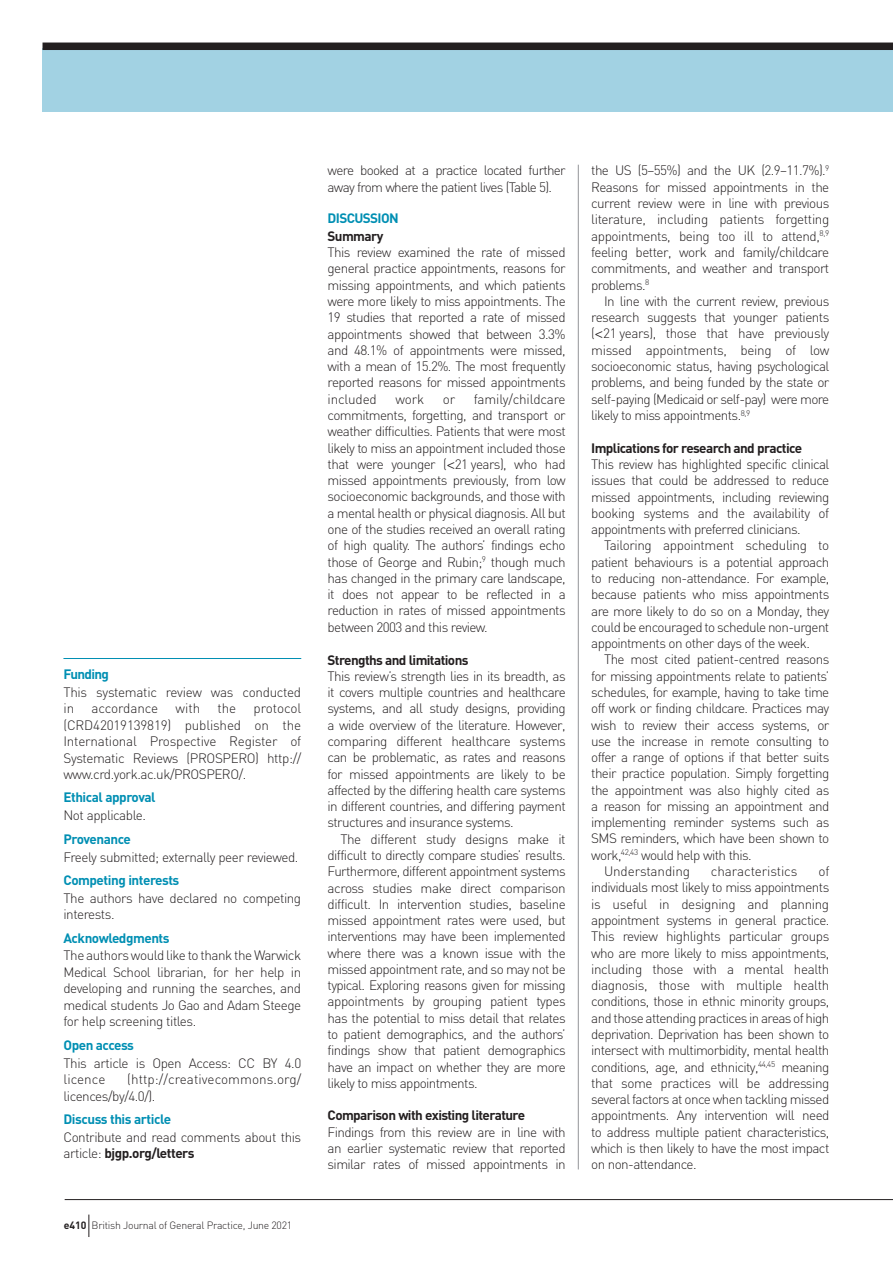
<style>
.page{position:relative;width:893px;height:1263px;background:#fff}
.page>*{position:absolute;margin:0;border:0;box-sizing:border-box;transform-origin:0 0}
.t1{font:300 13.5px/16.4px "DIN";letter-spacing:-.045em;color:#231f20;text-align:justify}
.t2{font:700 13.5px "DIN";letter-spacing:-.035em;color:#008fb3}
.t3{font:700 13.5px "DIN";letter-spacing:-.045em;color:#231f20}
.t4{font:300 13.5px/16.5px "DIN";letter-spacing:.005em;color:#231f20}
.t5{font:300 13.5px/16.5px "DIN";letter-spacing:-.025em;color:#231f20}
.t6{font:300 13.5px "DIN";letter-spacing:-.01em;color:#231f20}
.t7{font:300 13.5px "DIN";letter-spacing:-.005em;color:#231f20}
.t8{font:300 10.5px "DIN";letter-spacing:-.025em;color:#231f20}
.s1{font-weight:700}
.s2{font-family:"Helvetica"}
</style>
<div class="page">
<div style="left:43px;top:48px;width:850px;height:64px;background:#a2d2e3"></div>
<div style="left:43px;top:43px;width:850px;height:7px;background:#231f20"></div>
<hr style="left:578px;top:165px;width:1px;height:1004px;background:#939598">
<hr style="left:63px;top:658px;width:238px;height:1px;background:#008fb3">
<svg style="left:88px;top:1214px;width:1px;height:23px"></svg>
<hr style="left:65px;top:1199px;width:828px;height:1px;background:#231f20">
<p class="t2" style="left:63px;top:665px;width:47px">Funding</p>
<p class="t5" style="left:63px;top:683px;width:239px">This systematic review was conducted in</p>
<p class="t1" style="left:63px;top:700px;width:239px;text-indent:190px">protocol (CRD42019139819) published on the International Prospective Register of Systematic Reviews (PROSPERO) http:// www.crd.york.ac.uk/PROSPERO/.</p>
<p class="t2" style="left:63px;top:789px;width:94px">Ethical approval</p>
<p class="t1" style="left:63px;top:807px;width:84px">Not applicable.</p>
<p class="t2" style="left:63px;top:830px;width:69px">Provenance</p>
<p class="t1" style="left:63px;top:848px;width:237px">Freely submitted; externally peer reviewed.</p>
<p class="t2" style="left:63px;top:871px;width:117px">Competing interests</p>
<p class="t1" style="left:63px;top:889px;width:239px">The authors have declared no competing interests.</p>
<p class="t2" style="left:63px;top:929px;width:108px">Acknowledgments</p>
<p class="t1" style="left:63px;top:947px;width:239px">The authors would like to thank the Warwick Medical School librarian, for her help in developing and running the searches, and medical students Jo Gao and Adam Steege for help screening titles.</p>
<p class="t2" style="left:63px;top:1036px;width:72px">Open access</p>
<p class="t1" style="left:63px;top:1054px;width:239px">This article is Open Access: CC BY 4.0 licence</p>
<p class="t7" style="left:92px;top:700px;width:68px">accordance</p>
<p class="t1" style="left:176px;top:700px;width:26px">with</p>
<p class="t1" style="left:218px;top:700px;width:20px">the</p>
<p class="t4" style="left:63px;top:1071px;width:239px;text-indent:64px">(http://creativecommons.org/ licences/by/4.0/).</p>
<p class="t2" style="left:63px;top:1110px;width:109px">Discuss this article</p>
<p class="t1" style="left:63px;top:1128px;width:239px">Contribute and read comments about this article: <span class="s1">bjgp.org/letters</span></p>
<p class="t8" style="left:64px;top:1219px;width:230px"><span class="s1">e410</span> British Journal of General Practice, June 2021</p>
<p class="t1" style="left:328px;top:162px;width:240px">were booked at a practice located further away from where the patient lives (Table 5).</p>
<p class="t2" style="left:328px;top:209px;width:73px">DISCUSSION</p>
<p class="t3" style="left:328px;top:227px;width:57px">Summary</p>
<p class="t1" style="left:328px;top:244px;width:240px">This review examined the rate of missed general practice appointments, reasons for missing appointments, and which patients were more likely to miss appointments. The 19 studies that reported a rate of missed appointments showed that between 3.3% and 48.1% of appointments were missed, with a mean of 15.2%. The most frequently reported reasons for missed appointments included</p>
<p class="t1" style="left:328px;top:390px;width:240px;text-indent:146px">family/childcare commitments, forgetting, and transport or weather difficulties. Patients that were most likely to miss an appointment included those that were younger (<span class="s2">&lt;</span>21 years), who had missed appointments previously, from low socioeconomic backgrounds, and those with a mental health or physical diagnosis. All but one of the studies received an overall rating of high quality. The authors’ findings echo those of George and Rubin;<sup>9</sup> though much has changed in the primary care landscape, it does not appear to be reflected in a reduction in rates of missed appointments between 2003 and this review.</p>
<p class="t3" style="left:328px;top:651px;width:142px">Strengths and limitations</p>
<p class="t1" style="left:328px;top:668px;width:240px">This review’s strength lies in its breadth, as it covers multiple countries and healthcare systems, and all study designs, providing a wide overview of the literature. However, comparing different healthcare systems can be problematic, as rates and reasons for missed appointments are likely to be affected by the differing health care systems in different countries, and differing payment structures and insurance systems.</p>
<p class="t1" style="left:328px;top:830px;width:240px;text-indent:13px">The different study designs make it difficult to directly compare studies’ results.<br>Furthermore, different appointment systems across studies make direct comparison difficult. In intervention studies, baseline missed appointment rates were used, but interventions may have been implemented where there was a known issue with the missed appointment rate, and so may not be typical. Exploring reasons given for missing appointments by grouping patient types has the potential to miss detail that relates to patient demographics, and the authors’ findings show that patient demographics have an impact on whether they are more likely to miss appointments.</p>
<p class="t3" style="left:328px;top:1107px;width:199px">Comparison with existing literature</p>
<p class="t1" style="left:328px;top:1123px;width:240px">Findings from this review are in line with an earlier systematic review that reported similar rates of missed appointments in</p>
<p class="t1" style="left:396px;top:390px;width:30px">work</p>
<p class="t1" style="left:443px;top:390px;width:14px">or</p>
<p class="t1" style="left:591px;top:162px;width:240px">the US (5–55%) and the UK (2.9–11.7%).<sup>9<br></sup>Reasons for missed appointments in the current review were in line with previous literature, including patients forgetting appointments, being too ill to attend,<sup>8,9 </sup>feeling better, work and family/childcare commitments, and weather and transport problems.<sup>8</sup></p>
<p class="t1" style="left:591px;top:293px;width:240px;text-indent:13px">In line with the current review, previous research suggests that younger patients (<span class="s2">&lt;</span>21 years), those that have previously missed appointments, being of low socioeconomic status, having psychological problems, and being funded by the state or self-paying (Medicaid or self-pay) were more likely to miss appointments.<sup>8,9</sup></p>
<p class="t3" style="left:591px;top:439px;width:212px">Implications for research and practice</p>
<p class="t1" style="left:591px;top:456px;width:240px">This review has highlighted specific clinical issues that could be addressed to reduce missed appointments, including reviewing booking systems and the availability of appointments with preferred clinicians.</p>
<p class="t1" style="left:591px;top:537px;width:240px;text-indent:13px">Tailoring appointment scheduling to patient behaviours is a potential approach to reducing non-attendance. For example, because patients who miss appointments are more likely to do so on a Monday, they could be encouraged to schedule non-urgent appointments on other days of the week.</p>
<p class="t1" style="left:604px;top:651px;width:227px">The most cited patient-centred reasons</p>
<p class="t1" style="left:591px;top:667px;width:240px">for missing appointments relate to patients’</p>
<p class="t1" style="left:591px;top:684px;width:240px">schedules, for example, having to take time</p>
<p class="t1" style="left:591px;top:700px;width:240px">off work or finding childcare. Practices may</p>
<p class="t1" style="left:591px;top:716px;width:240px">wish to review their access systems, or</p>
<p class="t1" style="left:591px;top:733px;width:240px">use the increase in remote consulting to</p>
<p class="t1" style="left:591px;top:749px;width:240px">offer a range of options if that better suits</p>
<p class="t1" style="left:591px;top:765px;width:240px">their practice population. Simply forgetting</p>
<p class="t1" style="left:591px;top:781px;width:240px">the appointment was also highly cited as</p>
<p class="t1" style="left:591px;top:798px;width:240px">a reason for missing an appointment and</p>
<p class="t1" style="left:591px;top:814px;width:240px">implementing reminder systems such as</p>
<p class="t1" style="left:591px;top:830px;width:240px">SMS reminders, which have been shown to</p>
<p class="t1" style="left:591px;top:847px;width:162px">work,<sup>42,43</sup> would help with this.</p>
<p class="t6" style="left:604px;top:863px;width:88px">Understanding</p>
<p class="t6" style="left:711px;top:863px;width:88px">characteristics</p>
<p class="t1" style="left:591px;top:863px;width:240px;text-indent:227px">of individuals most likely to miss appointments is useful in designing and planning appointment systems in general practice.<br>This review highlights particular groups who are more likely to miss appointments, including those with a mental health diagnosis, those with multiple health conditions, those in ethnic minority groups, and those attending practices in areas of high deprivation. Deprivation has been shown to intersect with multimorbidity, mental health conditions, age, and ethnicity,<sup>44,45</sup> meaning that some practices will be addressing several factors at once when tackling missed appointments. Any intervention will need to address multiple patient characteristics, which is then likely to have the most impact on non-attendance.</p>
</div>
